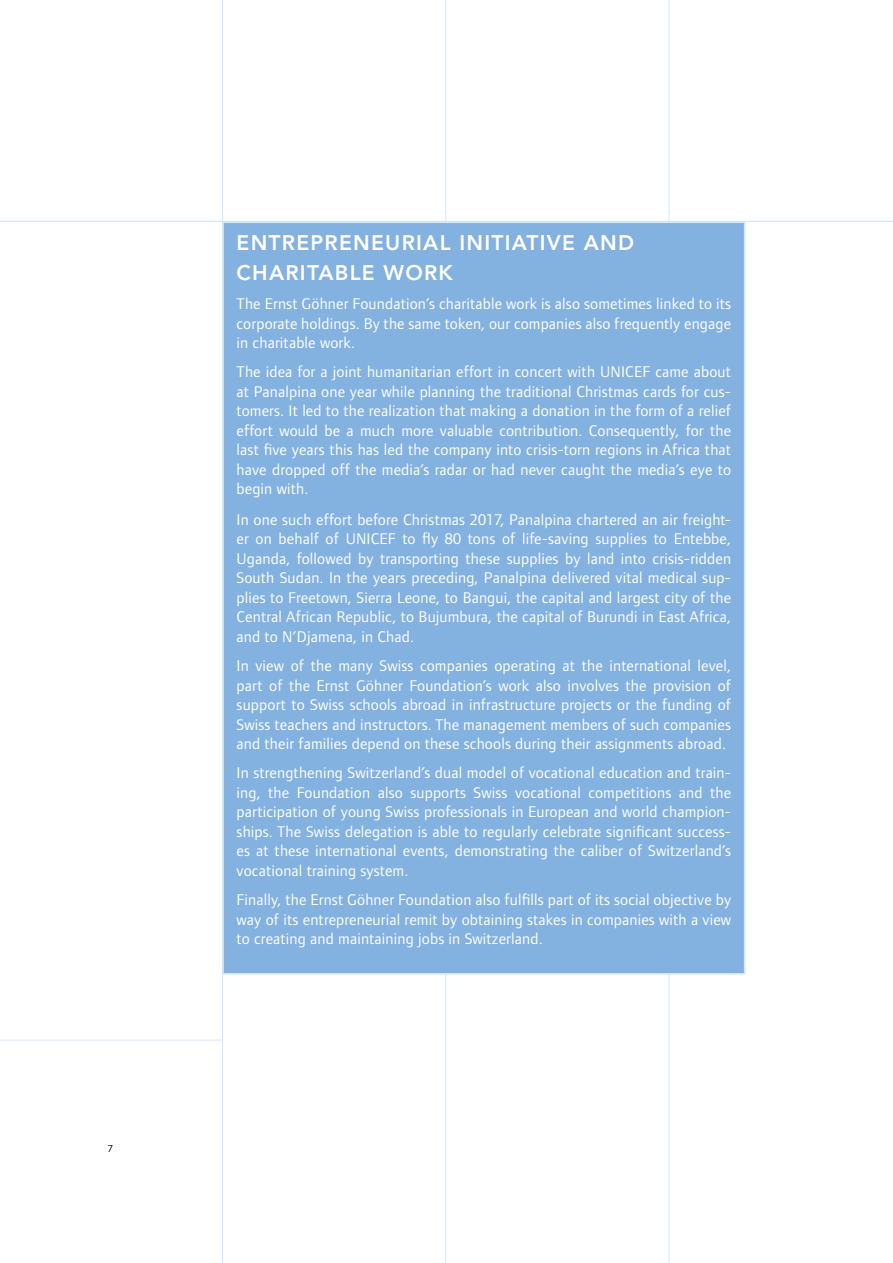
<style>
.page{position:relative;width:893px;height:1263px;background:#fff}
.page>*{position:absolute;margin:0;border:0;box-sizing:border-box;transform-origin:0 0}
.t1{font:800 21px/30px "Avenir";letter-spacing:.06em;color:#fff}
.t2{font:16.05px/19.5px "Foundry Form Sans";letter-spacing:.01em;color:#fff;text-align:justify}
.t3{font:10.5px "Foundry Form Sans";color:#000}
</style>
<div class="page">
<hr style="left:0;top:1040px;width:223px;height:1px;background:#d4e6f7">
<hr style="left:0;top:221px;width:893px;height:1px;background:#d4e6f7">
<hr style="left:222px;top:0;width:1px;height:1263px;background:#d4e6f7">
<hr style="left:446px;top:0;width:1px;height:1263px;background:#d4e6f7">
<hr style="left:669px;top:0;width:1px;height:1263px;background:#d4e6f7">
<div style="left:223px;top:222px;width:522px;height:752px;background:#83b1e0"></div>
<p class="t3" style="left:108px;top:1143px;width:7px">7</p>
<h1 class="t1" style="left:237px;top:228px;width:399px">ENTREPRENEURIAL INITIATIVE AND<br>CHARITABLE WORK</h1>
<p class="t2" style="left:237px;top:294px;width:496px">The Ernst Göhner Foundation’s charitable work is also sometimes linked to its corporate holdings. By the same token, our companies also frequently engage in charitable work.</p>
<p class="t2" style="left:237px;top:362px;width:496px">The idea for a joint humanitarian effort in concert with UNICEF came about at Panalpina one year while planning the traditional Christmas cards for cus&shy;tomers. It led to the realization that making a donation in the form of a relief effort would be a much more valuable contribution. Consequently, for the last five years this has led the company into crisis-torn regions in Africa that have dropped off the media’s radar or had never caught the media’s eye to begin with.</p>
<p class="t2" style="left:237px;top:510px;width:496px">In one such effort before Christmas 2017, Panalpina chartered an air freight&shy;er on behalf of UNICEF to fly 80 tons of life-saving supplies to Entebbe, Uganda, followed by transporting these supplies by land into crisis-ridden South Sudan. In the years preceding, Panalpina delivered vital medical sup&shy;plies to Freetown, Sierra Leone, to Bangui, the capital and largest city of the Central African Republic, to Bujumbura, the capital of Burundi in East Africa, and to N’Djamena, in Chad.</p>
<p class="t2" style="left:237px;top:656px;width:496px">In view of the many Swiss companies operating at the international level, part of the Ernst Göhner Foundation’s work also involves the provision of support to Swiss schools abroad in infrastructure projects or the funding of Swiss teachers and instructors. The management members of such companies and their families depend on these schools during their assignments abroad.</p>
<p class="t2" style="left:237px;top:763px;width:496px">In strengthening Switzerland’s dual model of vocational education and train&shy;ing, the Foundation also supports Swiss vocational competitions and the participation of young Swiss professionals in European and world champion&shy;ships. The Swiss delegation is able to regularly celebrate significant success&shy;es at these international events, demonstrating the caliber of Switzerland’s vocational training system.</p>
<p class="t2" style="left:237px;top:890px;width:496px">Finally, the Ernst Göhner Foundation also fulfills part of its social objective by way of its entrepreneurial remit by obtaining stakes in companies with a view to creating and maintaining jobs in Switzerland.</p>
</div>
